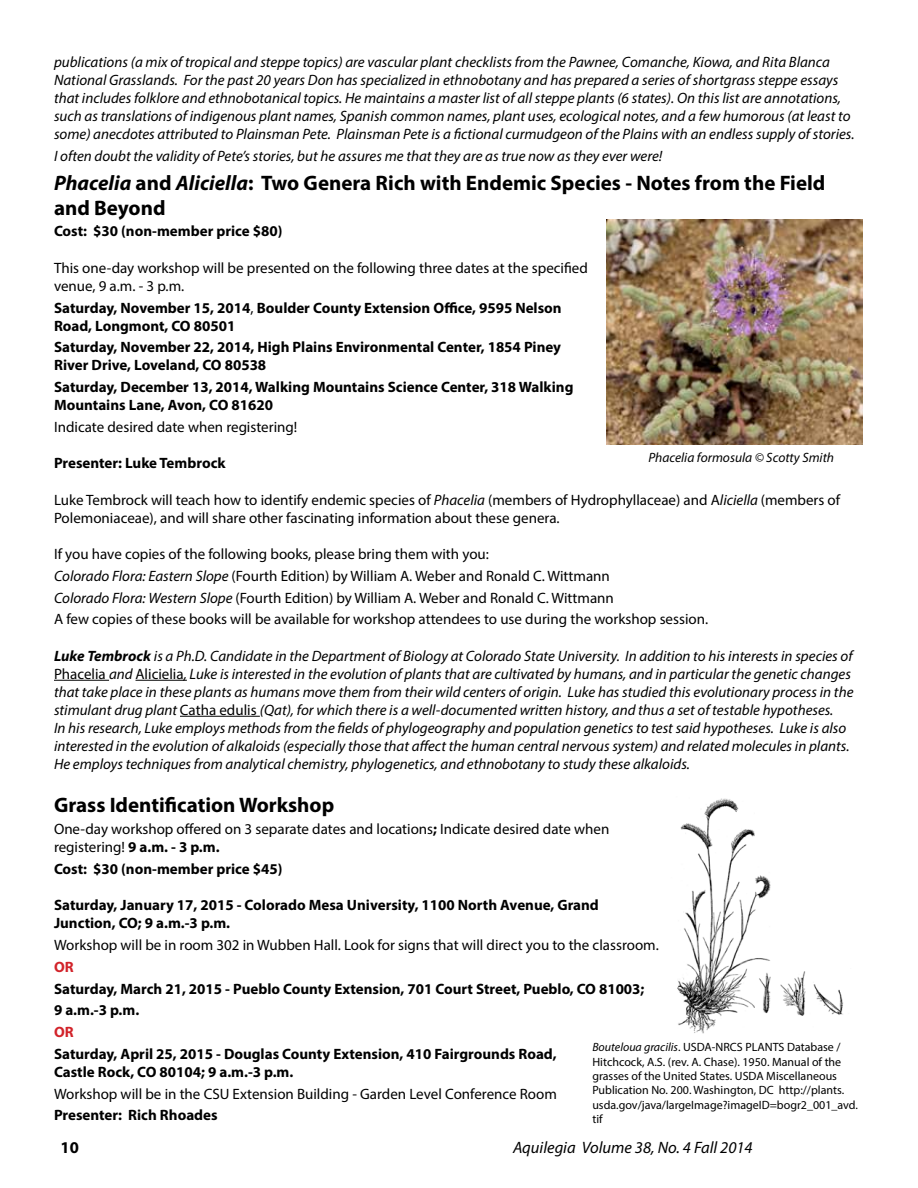
<style>
.page{position:relative;width:918px;height:1188px;background:#fff}
.page>*{position:absolute;margin:0;border:0;box-sizing:border-box;transform-origin:0 0}
.t1{font:700 21px/25.2px "Myriad Pro";color:#000}
.t2{font:italic 16.5px "Myriad Pro";color:#000}
.t3{font:700 16.5px "Myriad Pro";color:#000}
.t4{font:italic 15px/18px "Myriad Pro";color:#000}
.t5{font:15px/18px "Myriad Pro";color:#000}
.t6{font:700 15px/18px "Myriad Pro";color:#000}
.t7{font:700 15px "Myriad Pro";color:#d2232a}
.t8{font:italic 13.5px "Myriad Pro";color:#000}
.t9{font:12px/14.4px "Myriad Pro";color:#000}
.s1{font-style:italic}
.s2{font-weight:400}
.s3{font-weight:700}
.s4{font-style:normal}
</style>
<div class="page">
<hr style="left:54px;top:680px;width:55px;height:1px;background:#000">
<hr style="left:136px;top:680px;width:51px;height:1px;background:#000">
<hr style="left:180px;top:716px;width:80px;height:1px;background:#000">
<img style="left:677px;top:798px;width:166px;height:236px">
<img style="left:606px;top:219px;width:257px;height:225px">
<p class="t4" style="left:54px;top:52px;width:802px">publications (a mix of tropical and steppe topics) are vascular plant checklists from the Pawnee, Comanche, Kiowa, and Rita Blanca National Grasslands. For the past 20 years Don has specialized in ethnobotany and has prepared a series of shortgrass steppe essays that includes folklore and ethnobotanical topics. He maintains a master list of all steppe plants (6 states). On this list are annotations, such as translations of indigenous plant names, Spanish common names, plant uses, ecological notes, and a few humorous (at least to some) anecdotes attributed to Plainsman Pete. Plainsman Pete is a fictional curmudgeon of the Plains with an endless supply of stories.</p>
<p class="t4" style="left:54px;top:146px;width:610px">I often doubt the validity of Pete’s stories, but he assures me that they are as true now as they ever were!</p>
<h1 class="t1" style="left:54px;top:169px;width:773px"><span class="s1">Phacelia</span> and <span class="s1">Aliciella</span>: Two Genera Rich with Endemic Species - Notes from the Field and Beyond</h1>
<p class="t6" style="left:54px;top:222px;width:230px">Cost: $30 (non-member price $80)</p>
<p class="t5" style="left:54px;top:259px;width:535px">This one-day workshop will be presented on the following three dates at the specified venue, 9 a.m. - 3 p.m.</p>
<p class="t6" style="left:54px;top:298px;width:509px">Saturday, November 15, 2014<span class="s2">,</span> Boulder County Extension Office, 9595 Nelson<br>Road, Longmont, CO 80501</p>
<p class="t6" style="left:54px;top:338px;width:509px">Saturday, November 22, 2014, High Plains Environmental Center, 1854 Piney<br>River Drive, Loveland, CO 80538</p>
<p class="t6" style="left:54px;top:378px;width:521px">Saturday, December 13, 2014, Walking Mountains Science Center, 318 Walking<br>Mountains Lane, Avon, CO 81620</p>
<p class="t5" style="left:54px;top:418px;width:245px">Indicate desired date when registering!</p>
<p class="t6" style="left:54px;top:454px;width:173px">Presenter: Luke Tembrock</p>
<p class="t5" style="left:54px;top:490px;width:788px">Luke Tembrock will teach how to identify endemic species of <span class="s1">Phacelia</span> (members of Hydrophyllaceae) and A<span class="s1">liciella</span> (members of<br>Polemoniaceae), and will share other fascinating information about these genera.</p>
<p class="t5" style="left:54px;top:543px;width:656px;line-height:21.8px">If you have copies of the following books, please bring them with you:<br><span class="s1">Colorado Flora: Eastern Slope</span> (Fourth Edition) by William A. Weber and Ronald C. Wittmann<br><span class="s1">Colorado Flora: Western Slope</span> (Fourth Edition) by William A. Weber and Ronald C. Wittmann<br>A few copies of these books will be available for workshop attendees to use during the workshop session.</p>
<p class="t4" style="left:54px;top:646px;width:801px"><span class="s3">Luke Tembrock</span> is a Ph.D. Candidate in the Department of Biology at Colorado State University. In addition to his interests in species of <span class="s4">Phacelia</span> and <span class="s4">Alicielia</span>, Luke is interested in the evolution of plants that are cultivated by humans, and in particular the genetic changes that take place in these plants as humans move them from their wild centers of origin. Luke has studied this evolutionary process in the stimulant drug plant <span class="s4">Catha edulis</span> (Qat), for which there is a well-documented written history, and thus a set of testable hypotheses.<br>In his research, Luke employs methods from the fields of phylogeography and population genetics to test said hypotheses. Luke is also interested in the evolution of alkaloids (especially those that affect the human central nervous system) and related molecules in plants.<br>He employs techniques from analytical chemistry, phylogenetics, and ethnobotany to study these alkaloids.</p>
<h1 class="t1" style="left:54px;top:792px;width:282px">Grass Identification Workshop</h1>
<p class="t5" style="left:54px;top:820px;width:557px">One-day workshop offered on 3 separate dates and locations<span class="s3">;</span> Indicate desired date when registering! <span class="s3">9 a.m. - 3 p.m.</span></p>
<p class="t6" style="left:54px;top:859px;width:230px">Cost: $30 (non-member price $45)</p>
<p class="t6" style="left:54px;top:896px;width:546px">Saturday, January 17, 2015 - Colorado Mesa University, 1100 North Avenue, Grand<br>Junction, CO; 9 a.m.-3 p.m.</p>
<p class="t5" style="left:54px;top:936px;width:606px">Workshop will be in room 302 in Wubben Hall. Look for signs that will direct you to the classroom.</p>
<p class="t7" style="left:54px;top:957px;width:21px">OR</p>
<p class="t6" style="left:54px;top:977px;width:592px;line-height:21.8px">Saturday, March 21, 2015 - Pueblo County Extension, 701 Court Street, Pueblo, CO 81003;<br>9 a.m.-3 p.m.</p>
<p class="t7" style="left:54px;top:1022px;width:21px">OR</p>
<p class="t6" style="left:54px;top:1044px;width:504px">Saturday, April 25, 2015 - Douglas County Extension, 410 Fairgrounds Road,<br>Castle Rock, CO 80104; 9 a.m.-3 p.m.</p>
<p class="t5" style="left:54px;top:1084px;width:504px">Workshop will be in the CSU Extension Building - Garden Level Conference Room</p>
<p class="t6" style="left:54px;top:1106px;width:165px">Presenter: Rich Rhoades</p>
<p class="t8" style="left:648px;top:449px;width:187px">Phacelia formosula © Scotty Smith</p>
<p class="t9" style="left:592px;top:1040px;width:267px"><span class="s1">Bouteloua gracilis</span>. USDA-NRCS PLANTS Database / Hitchcock, A.S. (rev. A. Chase). 1950. Manual of the grasses of the United States. USDA Miscellaneous Publication No. 200. Washington, DC http://plants. usda.gov/java/largeImage?imageID=bogr2_001_avd. tif</p>
<p class="t3" style="left:61px;top:1137px;width:20px">10</p>
<p class="t2" style="left:513px;top:1137px;width:241px">Aquilegia Volume 38, No. 4 Fall 2014</p>
</div>
